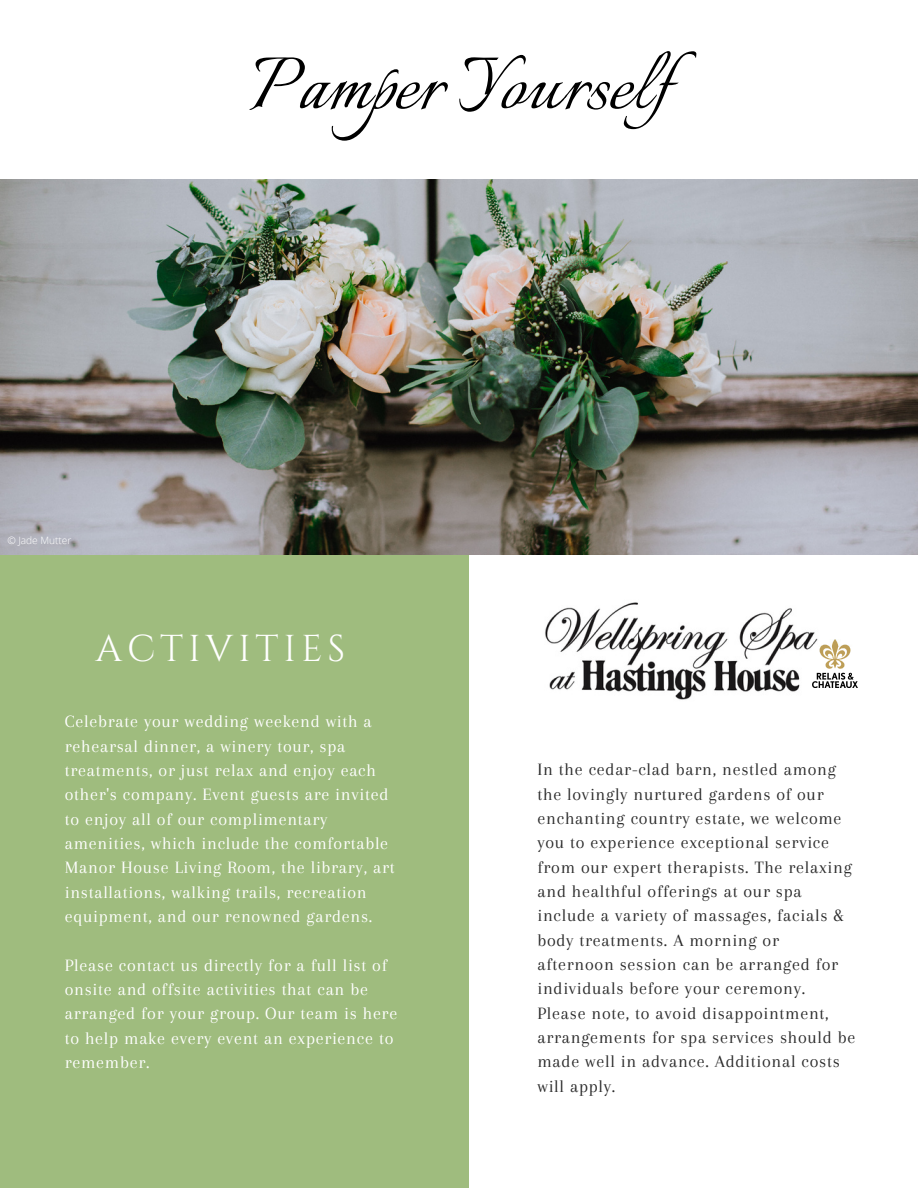
<style>
.page{position:relative;width:918px;height:1188px;background:#fff}
.page>*{position:absolute;margin:0;border:0;box-sizing:border-box;transform-origin:0 0}
.t1{font:93px "Italianno";color:#000}
.t2{font:37.35px "Cinzel";letter-spacing:.13em;color:#fff}
.t3{font:18px/24.3px "Arapey";letter-spacing:.04em;color:#fff}
.t4{font:18px/24.3px "Arapey";letter-spacing:.04em;color:#2a2a2a}
.t5{font:300 10.2px "Open Sans";color:#fff}
</style>
<div class="page">
<div style="left:0;top:516px;width:468px;height:672px;background:#9fbc7e"></div>
<img style="left:0;top:179px;width:918px;height:375px">
<img style="left:545px;top:602px;width:291px;height:98px">
<div style="left:813px;top:647px;width:49px;height:50px;background:#fff"></div>
<img style="left:813px;top:640px;width:45px;height:47px">
<p class="t1" style="left:249px;top:34px;width:476px">Pamper Yourself</p>
<p class="t5" style="left:7px;top:533px;width:66px">© Jade Mutter</p>
<p class="t2" style="left:96px;top:625px;width:251px">ACTIVITIES</p>
<p class="t3" style="left:65px;top:709px;width:331px">Celebrate your wedding weekend with a rehearsal dinner, a winery tour, spa treatments, or just relax and enjoy each other's company. Event guests are invited to enjoy all of our complimentary amenities, which include the comfortable Manor House Living Room, the library, art installations, walking trails, recreation equipment, and our renowned gardens.</p>
<p class="t3" style="left:65px;top:953px;width:334px">Please contact us directly for a full list of onsite and offsite activities that can be arranged for your group. Our team is here to help make every event an experience to remember.</p>
<p class="t4" style="left:537px;top:757px;width:319px">In the cedar-clad barn, nestled among the lovingly nurtured gardens of our enchanting country estate, we welcome you to experience exceptional service from our expert therapists. The relaxing and healthful offerings at our spa include a variety of massages, facials &amp; body treatments. A morning or afternoon session can be arranged for individuals before your ceremony.<br>Please note, to avoid disappointment, arrangements for spa services should be made well in advance. Additional costs will apply.</p>
</div>
